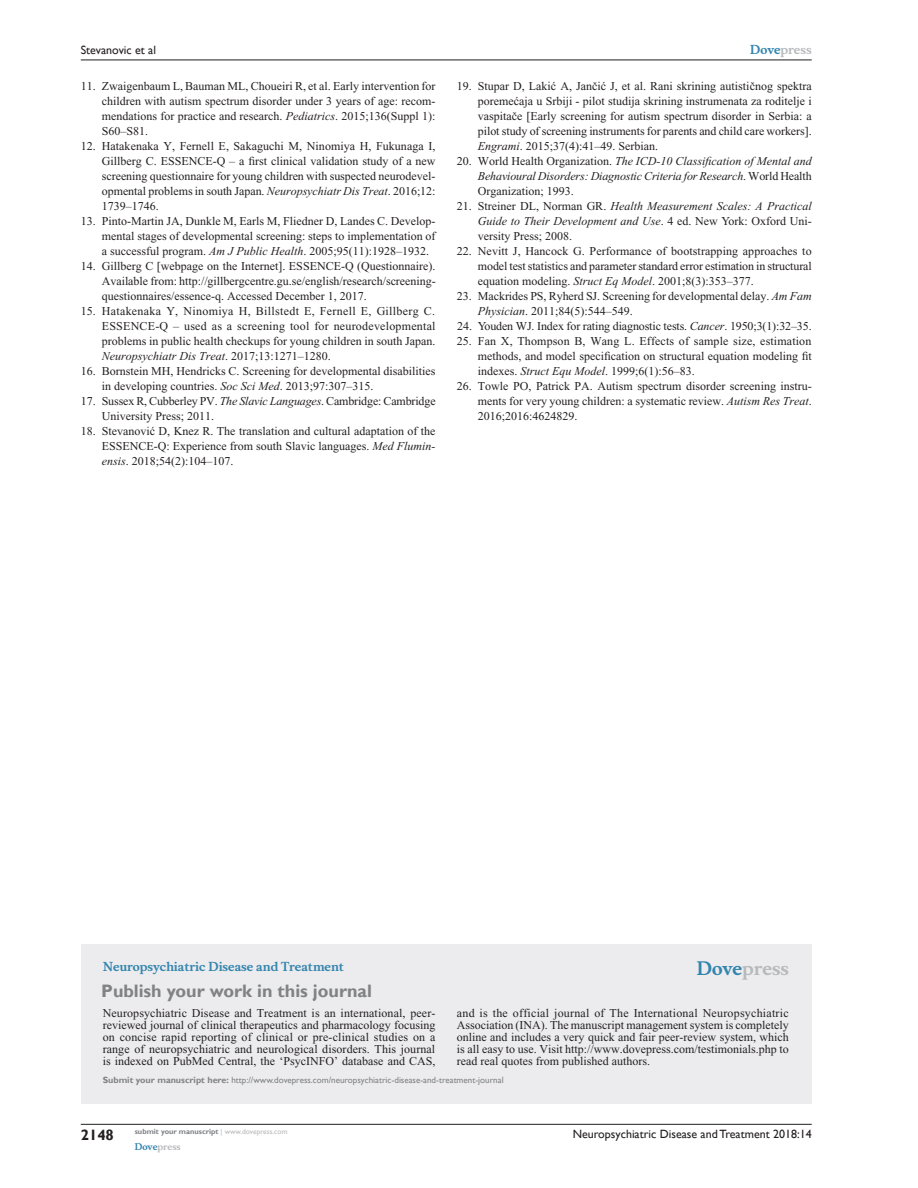
<style>
.page{position:relative;width:918px;height:1188px;background:#fff}
.page>*{position:absolute;margin:0;border:0;box-sizing:border-box;transform-origin:0 0}
.PromBx-H1{font:700 18px "Gill Sans";color:#808285}
.PromBx-Brand{font:700 18px "Musee";color:#b8b9bc}
.t1{font:700 15px "Gill Sans";color:#231f20}
.RefNL2{font:12px/15px "Times New Roman";color:#231f20;text-align:justify}
.PromBx-Tx{font:12px/12px "Times New Roman";color:#231f20;text-align:justify}
.RefNL2-2{font:italic 12px/15px "Times New Roman";letter-spacing:-.01em;color:#231f20;text-align:justify}
.t2{font:12px "Gill Sans";color:#231f20}
.PromBx-JrnlName{font:700 12px "Musee";color:#3485ae}
.t3{font:700 12px "Musee";color:#b8b9bc}
.PromBx-SubmitMssWebA{font:9px "Gill Sans";color:#808285}
.t4{font:700 9px "Musee";color:#b8b9bc}
.t5{font:700 7.5px "Gill Sans";color:#808285}
.s1{font-style:italic}
.s2{font-style:inherit}
.s3{color:#3485ae}
.s4{font-style:normal}
.s5{font-weight:700}
.s6{font-weight:400;color:#b8b9bc}
</style>
<div class="page">
<div style="left:81px;top:944px;width:731px;height:159px;background:#ececee"></div>
<hr style="left:81px;top:1124px;width:731px;height:1px;background:#231f20">
<hr style="left:81px;top:60px;width:731px;height:1px;background:#231f20">
<p class="t2" style="left:81px;top:43px;width:77px">Stevanovic et al</p>
<p class="RefNL2" style="left:102px;top:79px;width:335px;text-indent:-21px">11. Zwaigenbaum L, Bauman ML, Choueiri R, et al. Early intervention for children with autism spectrum disorder under 3 years of age: recom&shy;mendations for practice and research. <span class="s1">Pediatrics</span>. 2015;136(Suppl 1):<br>S60–S81.</p>
<p class="RefNL2" style="left:102px;top:139px;width:335px;text-indent:-21px">12. Hatakenaka Y, Fernell E, Sakaguchi M, Ninomiya H, Fukunaga I, Gillberg C. ESSENCE-Q – a first clinical validation study of a new screening questionnaire for young children with suspected neurodevel&shy;opmental problems in south Japan. <span class="s1">Neuropsychiatr Dis Treat</span>. 2016;12:<br>1739–1746.</p>
<p class="RefNL2" style="left:102px;top:214px;width:335px;text-indent:-21px">13. Pinto-Martin JA, Dunkle M, Earls M, Fliedner D, Landes C. Develop&shy;mental stages of developmental screening: steps to implementation of a successful program. <span class="s1">Am J Public Health</span>. 2005;95(11):1928–1932.</p>
<p class="RefNL2" style="left:102px;top:259px;width:336px;text-indent:-21px">14. Gillberg C [webpage on the Internet]. ESSENCE-Q (Questionnaire).<br>Available from: http://gillbergcentre.gu.se/english/research/screening&shy;questionnaires/essence-q. Accessed December 1, 2017.</p>
<p class="RefNL2" style="left:102px;top:304px;width:335px;text-indent:-21px">15. Hatakenaka Y, Ninomiya H, Billstedt E, Fernell E, Gillberg C.<br>ESSENCE-Q – used as a screening tool for neurodevelopmental problems in public health checkups for young children in south Japan.<br><span class="s1">Neuropsychiatr Dis Treat</span>. 2017;13:1271–1280.</p>
<p class="RefNL2" style="left:102px;top:364px;width:335px;text-indent:-21px">16. Bornstein MH, Hendricks C. Screening for developmental disabilities in developing countries. <span class="s1">Soc Sci Med</span>. 2013;97:307–315.</p>
<p class="RefNL2" style="left:102px;top:394px;width:335px;text-indent:-21px">17. Sussex R, Cubberley PV. <span class="s1">The Slavic Languages</span>. Cambridge: Cambridge<br>University Press; 2011.</p>
<p class="RefNL2" style="left:102px;top:424px;width:335px;text-indent:-21px">18. Stevanovi<span class="s2">ć</span> D, Knez R. The translation and cultural adaptation of the ESSENCE-Q: Experience from south Slavic languages. <span class="s1">Med Flumin&shy;ensis</span>. 2018;54(2):104–107.</p>
<p class="t3" style="left:750px;top:43px;width:63px"><span class="s3">Dove</span>press</p>
<p class="RefNL2" style="left:478px;top:79px;width:335px;text-indent:-21px">19. Stupar D, Laki<span class="s2">ć</span> A, Jan<span class="s2">č</span>i<span class="s2">ć</span> J, et al. Rani skrining autisti<span class="s2">č</span>nog spektra poreme<span class="s2">ć</span>aja u Srbiji - pilot studija skrining instrumenata za roditelje i vaspita<span class="s2">č</span>e [Early screening for autism spectrum disorder in Serbia: a pilot study of screening instruments for parents and child care workers].<br><span class="s1">Engrami</span>. 2015;37(4):41–49. Serbian.</p>
<p class="RefNL2-2" style="left:478px;top:154px;width:335px;text-indent:-21px"><span class="s4">20. World Health Organization.</span> The ICD-10 Classification of Mental and Behavioural Disorders: Diagnostic Criteria for Research<span class="s4">. World Health Organization; 1993.</span></p>
<p class="RefNL2" style="left:478px;top:199px;width:335px;text-indent:-21px">21. Streiner DL, Norman GR. <span class="s1">Health Measurement Scales: A Practical Guide to Their Development and Use</span>. 4 ed. New York: Oxford Uni&shy;versity Press; 2008.</p>
<p class="RefNL2" style="left:478px;top:244px;width:335px;text-indent:-21px">22. Nevitt J, Hancock G. Performance of bootstrapping approaches to model test statistics and parameter standard error estimation in structural equation modeling. <span class="s1">Struct Eq Model</span>. 2001;8(3):353–377.</p>
<p class="RefNL2" style="left:478px;top:289px;width:335px;text-indent:-21px">23. Mackrides PS, Ryherd SJ. Screening for developmental delay. <span class="s1">Am Fam<br>Physician</span>. 2011;84(5):544–549.</p>
<p class="RefNL2" style="left:457px;top:319px;width:356px">24. Youden WJ. Index for rating diagnostic tests. <span class="s1">Cancer</span>. 1950;3(1):32–35.</p>
<p class="RefNL2" style="left:478px;top:334px;width:335px;text-indent:-21px">25. Fan X, Thompson B, Wang L. Effects of sample size, estimation methods, and model specification on structural equation modeling fit indexes. <span class="s1">Struct Equ Model</span>. 1999;6(1):56–83.</p>
<p class="RefNL2" style="left:478px;top:379px;width:335px;text-indent:-21px">26. Towle PO, Patrick PA. Autism spectrum disorder screening instru&shy;ments for very young children: a systematic review. <span class="s1">Autism Res Treat</span>.<br>2016;2016:4624829.</p>
<p class="PromBx-JrnlName" style="left:103px;top:959px;width:243px">Neuropsychiatric Disease and Treatment</p>
<p class="PromBx-H1" style="left:101px;top:980px;width:272px">Publish your work in this journal</p>
<p class="PromBx-Brand" style="left:697px;top:958px;width:94px"><span class="s3">Dove</span>press</p>
<p class="PromBx-Tx" style="left:103px;top:1007px;width:334px">Neuropsychiatric Disease and Treatment is an international, peer&shy;reviewed journal of clinical therapeutics and pharmacology focusing on concise rapid reporting of clinical or pre-clinical studies on a range of neuropsychiatric and neurological disorders. This journal is indexed on PubMed Central, the ‘PsycINFO’ database and CAS,</p>
<p class="PromBx-Tx" style="left:457px;top:1007px;width:333px">and is the official journal of The International Neuropsychiatric Association (INA). The manuscript management system is completely online and includes a very quick and fair peer-review system, which is all easy to use. Visit http://www.dovepress.com/testimonials.php to read real quotes from published authors.</p>
<p class="PromBx-SubmitMssWebA" style="left:103px;top:1075px;width:402px"><span class="s5">Submit your manuscript here:</span> http://www.dovepress.com/neuropsychiatric-disease-and-treatment-journal</p>
<p class="t1" style="left:81px;top:1126px;width:35px">2148</p>
<p class="t5" style="left:135px;top:1127px;width:154px">submit your manuscript <span class="s6">| www.dovepress.com</span></p>
<p class="t4" style="left:135px;top:1141px;width:48px"><span class="s3">Dove</span>press</p>
<p class="t2" style="left:573px;top:1127px;width:241px">Neuropsychiatric Disease and Treatment 2018:14</p>
</div>
